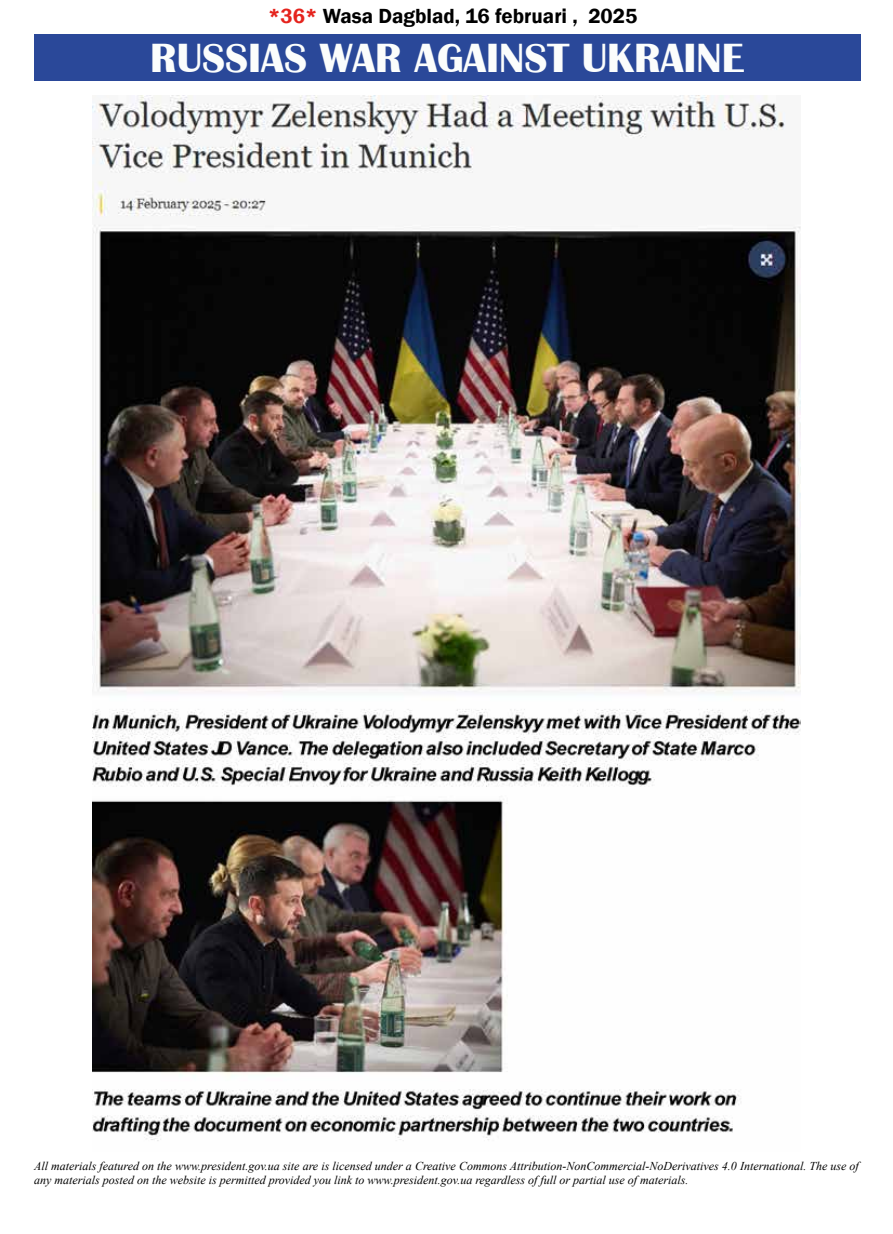
<style>
.page{position:relative;width:893px;height:1234px;background:#fff}
.page>*{position:absolute;margin:0;border:0;box-sizing:border-box;transform-origin:0 0}
.t1{font:700 42px "Britannic";color:#fbfdfc}
.t2{font:600 21px "Franklin Gothic";color:#000}
.t3{font:italic 12px/14.4px "Times New Roman";color:#000}
.s1{color:#e5231d}
</style>
<div class="page">
<div style="left:34px;top:34px;width:826px;height:47px;background:#2a4899"></div>
<img style="left:93px;top:95px;width:707px;height:1046px">
<h2 class="t2" style="left:268px;top:3px;width:371px"><span class="s1">*36*</span> Wasa Dagblad, 16 februari , 2025</h2>
<h1 class="t1" style="left:150px;top:34px;width:595px">RUSSIAS WAR AGAINST UKRAINE</h1>
<p class="t3" style="left:34px;top:1158px;width:826px">All materials featured on the www.president.gov.ua site are is licensed under a Creative Commons Attribution-NonCommercial-NoDerivatives 4.0 International. The use of any materials posted on the website is permitted provided you link to www.president.gov.ua regardless of full or partial use of materials.</p>
</div>
